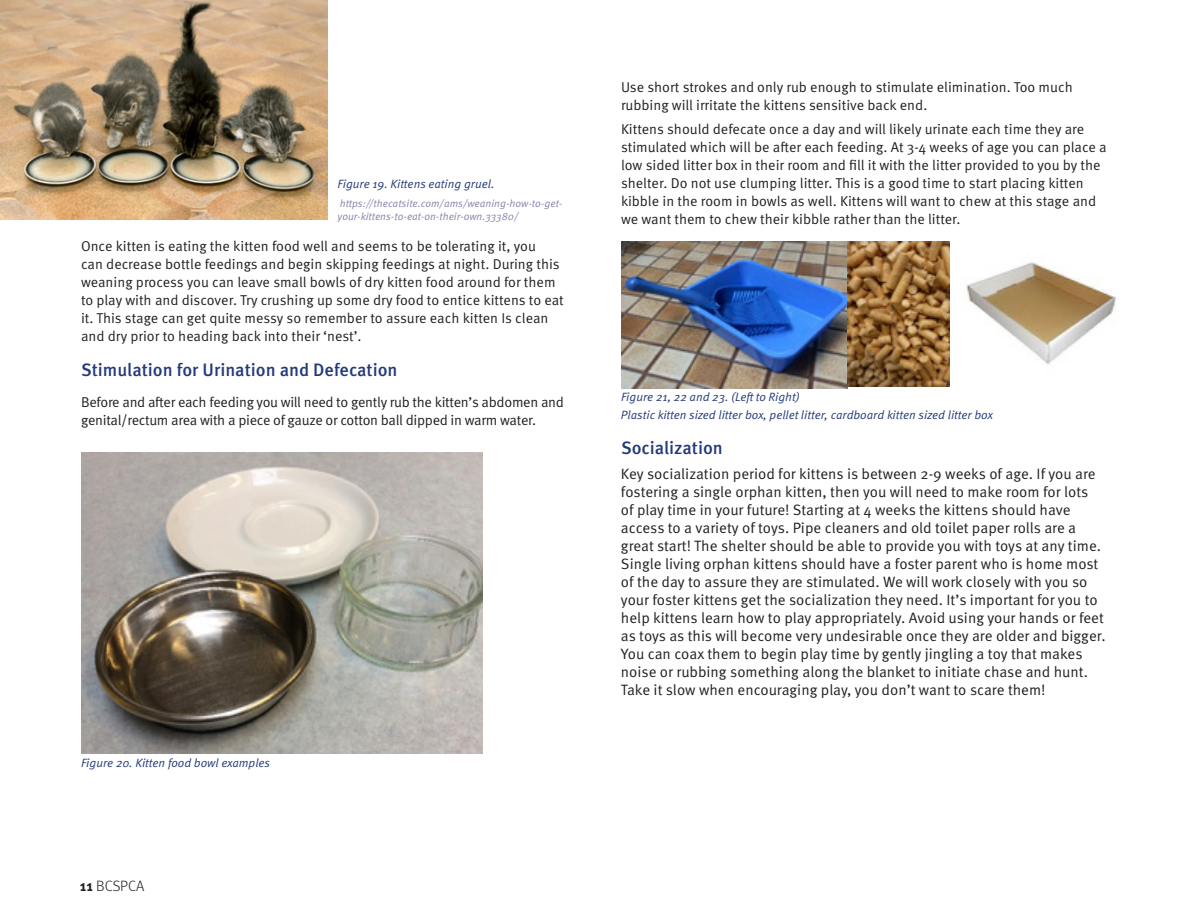
<style>
.page{position:relative;width:1188px;height:918px;background:#fff}
.page>*{position:absolute;margin:0;border:0;box-sizing:border-box;transform-origin:0 0}
.H3_-_12_14_4{font:500 18px "Meta Pro";color:#233979}
.t1{font:15px/18px "Meta Pro Norm";color:#231f20}
.t2{font:300 15px "Meta Pro";color:#231f20}
.Body{font:14.25px/18px "Meta Pro Norm";color:#231f20}
.Body-2{font:14.25px/18px "Meta Pro Norm";letter-spacing:-.02em;color:#231f20}
.Note{font:12px/18px "Meta Pro Norm Ita";color:#233979}
.Note-2{font:10.5px/12.6px "Meta Pro Norm Ita";color:#8383ab}
.s1{font-weight:700}
</style>
<div class="page">
<img style="left:0;top:0;width:327px;height:220px">
<img style="left:81px;top:453px;width:402px;height:300px">
<img style="left:621px;top:241px;width:329px;height:147px">
<img style="left:966px;top:262px;width:150px;height:103px">
<p class="Note" style="left:338px;top:174px;width:159px">Figure 19. Kittens eating gruel.</p>
<p class="Note-2" style="left:338px;top:196px;width:226px">https://thecatsite.com/ams/weaning-how-to-get&shy;your-kittens-to-eat-on-their-own.33380/</p>
<p class="Body" style="left:81px;top:236px;width:484px">Once kitten is eating the kitten food well and seems to be tolerating it, you<br>can decrease bottle feedings and begin skipping feedings at night. During this weaning process you can leave small bowls of dry kitten food around for them to play with and discover. Try crushing up some dry food to entice kittens to eat it. This stage can get quite messy so remember to assure each kitten Is clean and dry prior to heading back into their ‘nest’.</p>
<p class="H3_-_12_14_4" style="left:81px;top:355px;width:318px">Stimulation for Urination and Defecation</p>
<p class="Body-2" style="left:81px;top:392px;width:485px">Before and after each feeding you will need to gently rub the kitten’s abdomen and genital/rectum area with a piece of gauze or cotton ball dipped in warm water.</p>
<p class="Note" style="left:81px;top:753px;width:191px">Figure 20. Kitten food bowl examples</p>
<p class="t2" style="left:80px;top:875px;width:66px"><span class="s1">11</span> BCSPCA</p>
<p class="Body" style="left:621px;top:77px;width:453px">Use short strokes and only rub enough to stimulate elimination. Too much rubbing will irritate the kittens sensitive back end.</p>
<p class="Body" style="left:621px;top:120px;width:487px">Kittens should defecate once a day and will likely urinate each time they are stimulated which will be after each feeding. At 3-4 weeks of age you can place a low sided litter box in their room and fill it with the litter provided to you by the shelter. Do not use clumping litter. This is a good time to start placing kitten kibble in the room in bowls as well. Kittens will want to chew at this stage and we want them to chew their kibble rather than the litter.</p>
<p class="Note" style="left:621px;top:387px;width:373px">Figure 21, 22 and 23. (Left to Right)<br>Plastic kitten sized litter box, pellet litter, cardboard kitten sized litter box</p>
<p class="H3_-_12_14_4" style="left:621px;top:434px;width:103px">Socialization</p>
<p class="t1" style="left:621px;top:464px;width:486px">Key socialization period for kittens is between 2-9 weeks of age. If you are fostering a single orphan kitten, then you will need to make room for lots<br>of play time in your future! Starting at 4 weeks the kittens should have access to a variety of toys. Pipe cleaners and old toilet paper rolls are a great start! The shelter should be able to provide you with toys at any time.<br>Single living orphan kittens should have a foster parent who is home most of the day to assure they are stimulated. We will work closely with you so your foster kittens get the socialization they need. It’s important for you to help kittens learn how to play appropriately. Avoid using your hands or feet as toys as this will become very undesirable once they are older and bigger.<br>You can coax them to begin play time by gently jingling a toy that makes noise or rubbing something along the blanket to initiate chase and hunt.<br>Take it slow when encouraging play, you don’t want to scare them!</p>
</div>
